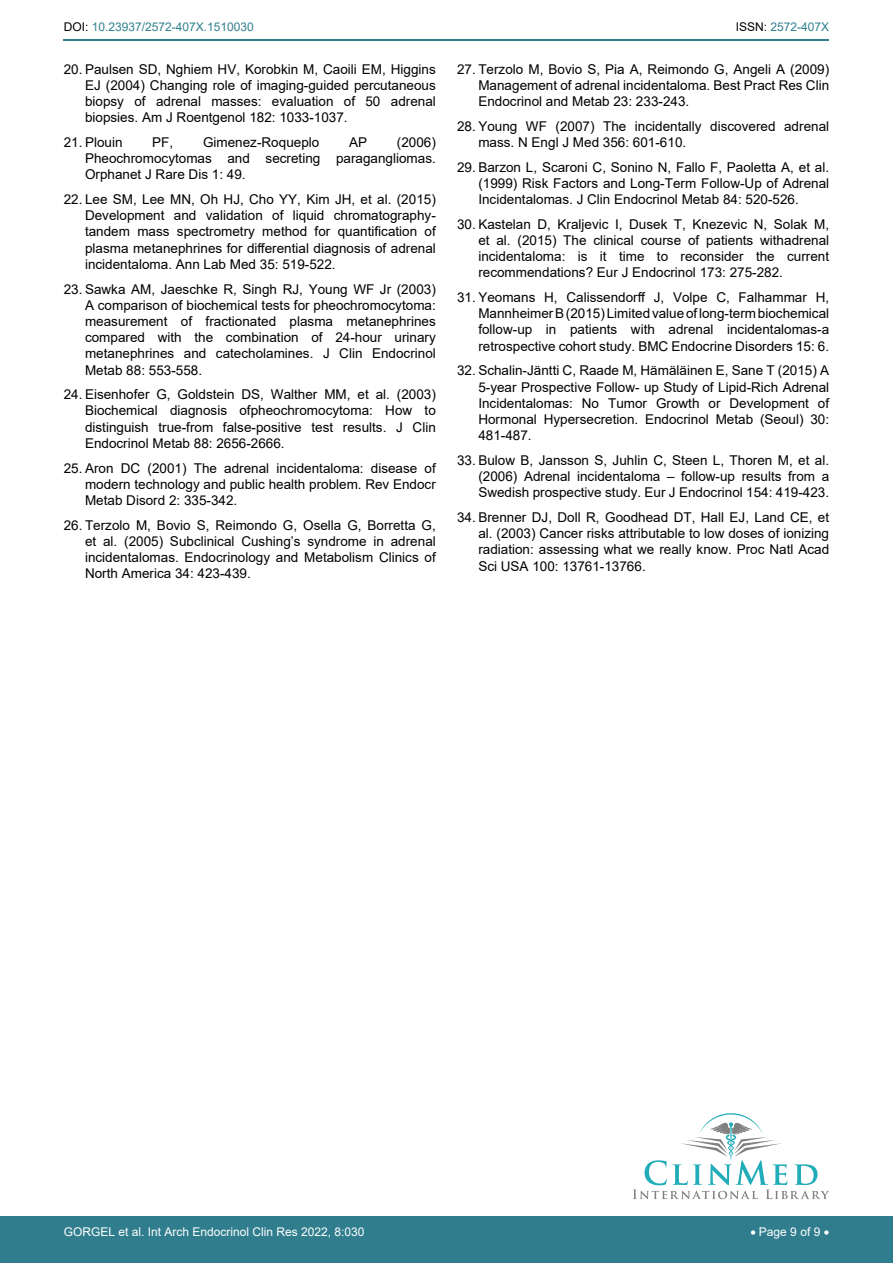
<style>
.page{position:relative;width:893px;height:1263px;background:#fff}
.page>*{position:absolute;margin:0;border:0;box-sizing:border-box;transform-origin:0 0}
.t1{font:13.5px/16.2px "Arial";color:#000;text-align:justify}
.t2{font:12px "Arial";color:#fff}
.t3{font:12px "Arial";color:#30808d}
.s1{color:#000}
</style>
<div class="page">
<hr style="left:64px;top:40px;width:765px;height:1px;background:#30808d">
<div style="left:0;top:1217px;width:893px;height:46px;background:#307d8d"></div>
<svg style="left:633px;top:1113px;width:196px;height:86px"></svg>
<p class="t3" style="left:64px;top:19px;width:192px"><span class="s1">DOI:</span> 10.23937/2572-407X.1510030</p>
<p class="t3" style="left:736px;top:19px;width:95px"><span class="s1">ISSN:</span> 2572-407X</p>
<p class="t1" style="left:85px;top:61px;width:352px;text-indent:-21px">20. Paulsen SD, Nghiem HV, Korobkin M, Caoili EM, Higgins EJ (2004) Changing role of imaging-guided percutaneous biopsy of adrenal masses: evaluation of 50 adrenal biopsies. Am J Roentgenol 182: 1033-1037.</p>
<p class="t1" style="left:64px;top:134px;width:60px">21. Plouin</p>
<p class="t1" style="left:152px;top:134px;width:23px">PF,</p>
<p class="t1" style="left:203px;top:134px;width:118px">Gimenez-Roqueplo</p>
<p class="t1" style="left:349px;top:134px;width:20px">AP</p>
<p class="t1" style="left:85px;top:134px;width:352px;text-indent:312px">(2006)<br>Pheochromocytomas and secreting paragangliomas.<br>Orphanet J Rare Dis 1: 49.</p>
<p class="t1" style="left:85px;top:191px;width:352px;text-indent:-21px">22. Lee SM, Lee MN, Oh HJ, Cho YY, Kim JH, et al. (2015)<br>Development and validation of liquid chromatography&shy;tandem mass spectrometry method for quantification of plasma metanephrines for differential diagnosis of adrenal incidentaloma. Ann Lab Med 35: 519-522.</p>
<p class="t1" style="left:85px;top:281px;width:352px;text-indent:-21px">23. Sawka AM, Jaeschke R, Singh RJ, Young WF Jr (2003)<br>A comparison of biochemical tests for pheochromocytoma: measurement of fractionated plasma metanephrines compared with the combination of 24-hour urinary metanephrines and catecholamines. J Clin Endocrinol Metab 88: 553-558.</p>
<p class="t1" style="left:85px;top:386px;width:352px;text-indent:-21px">24. Eisenhofer G, Goldstein DS, Walther MM, et al. (2003)<br>Biochemical diagnosis ofpheochromocytoma: How to distinguish true-from false-positive test results. J Clin Endocrinol Metab 88: 2656-2666.</p>
<p class="t1" style="left:85px;top:460px;width:352px;text-indent:-21px">25. Aron DC (2001) The adrenal incidentaloma: disease of modern technology and public health problem. Rev Endocr Metab Disord 2: 335-342.</p>
<p class="t1" style="left:85px;top:517px;width:352px;text-indent:-21px">26. Terzolo M, Bovio S, Reimondo G, Osella G, Borretta G, et al. (2005) Subclinical Cushing’s syndrome in adrenal incidentalomas. Endocrinology and Metabolism Clinics of North America 34: 423-439.</p>
<p class="t1" style="left:478px;top:61px;width:352px;text-indent:-21px">27. Terzolo M, Bovio S, Pia A, Reimondo G, Angeli A (2009)<br>Management of adrenal incidentaloma. Best Pract Res Clin Endocrinol and Metab 23: 233-243.</p>
<p class="t1" style="left:478px;top:118px;width:352px;text-indent:-21px">28. Young WF (2007) The incidentally discovered adrenal mass. N Engl J Med 356: 601-610.</p>
<p class="t1" style="left:478px;top:159px;width:352px;text-indent:-21px">29. Barzon L, Scaroni C, Sonino N, Fallo F, Paoletta A, et al. (1999) Risk Factors and Long-Term Follow-Up of Adrenal Incidentalomas. J Clin Endocrinol Metab 84: 520-526.</p>
<p class="t1" style="left:478px;top:216px;width:352px;text-indent:-21px">30. Kastelan D, Kraljevic I, Dusek T, Knezevic N, Solak M, et al. (2015) The clinical course of patients withadrenal incidentaloma: is it time to reconsider the current recommendations? Eur J Endocrinol 173: 275-282.</p>
<p class="t1" style="left:478px;top:289px;width:352px;text-indent:-21px">31. Yeomans H, Calissendorff J, Volpe C, Falhammar H, Mannheimer B (2015) Limited value of long-term biochemical follow-up in patients with adrenal incidentalomas-a retrospective cohort study. BMC Endocrine Disorders 15: 6.</p>
<p class="t1" style="left:478px;top:362px;width:352px;text-indent:-21px">32. Schalin-Jäntti C, Raade M, Hämäläinen E, Sane T (2015) A 5-year Prospective Follow- up Study of Lipid-Rich Adrenal Incidentalomas: No Tumor Growth or Development of Hormonal Hypersecretion. Endocrinol Metab (Seoul) 30:<br>481-487.</p>
<p class="t1" style="left:478px;top:452px;width:352px;text-indent:-21px">33. Bulow B, Jansson S, Juhlin C, Steen L, Thoren M, et al. (2006) Adrenal incidentaloma – follow-up results from a Swedish prospective study. Eur J Endocrinol 154: 419-423.</p>
<p class="t1" style="left:478px;top:509px;width:352px;text-indent:-21px">34. Brenner DJ, Doll R, Goodhead DT, Hall EJ, Land CE, et al. (2003) Cancer risks attributable to low doses of ionizing radiation: assessing what we really know. Proc Natl Acad Sci USA 100: 13761-13766.</p>
<p class="t2" style="left:64px;top:1223px;width:302px">GORGEL et al. Int Arch Endocrinol Clin Res 2022, 8:030</p>
<p class="t2" style="left:750px;top:1223px;width:80px">• Page 9 of 9 •</p>
</div>
